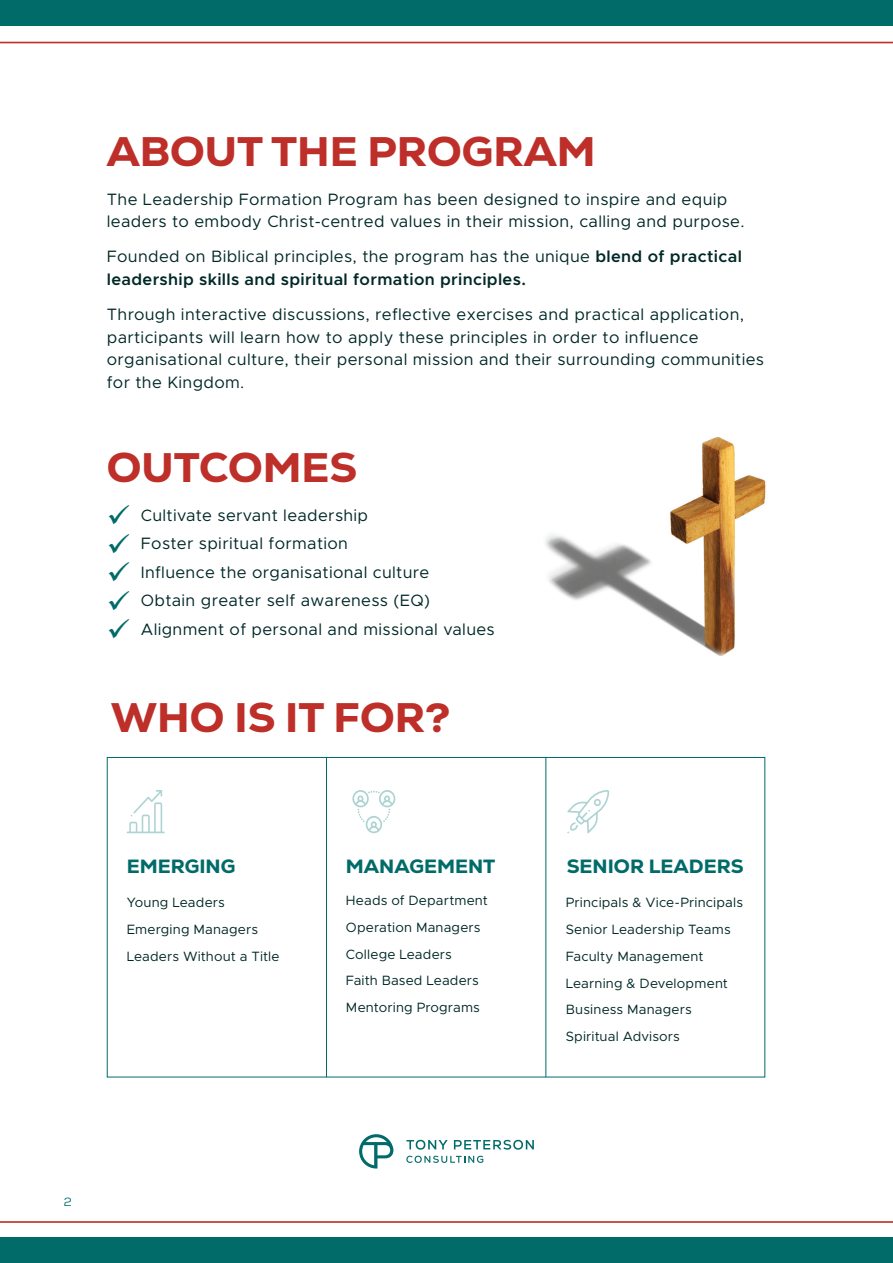
<style>
.page{position:relative;width:893px;height:1263px;background:#fff}
.page>*{position:absolute;margin:0;border:0;box-sizing:border-box;transform-origin:0 0}
.t1{font:800 42px "Nexa";color:#bd2f28}
.t2{font:800 19.5px "Nexa";color:#006b69}
.t3{font:16.5px/22.5px "Metropolis";letter-spacing:.02em;color:#002827}
.t4{font:600 16.5px/22.5px "Metropolis";letter-spacing:.02em;color:#002827}
.t5{font:13.5px/26.7px "Metropolis";letter-spacing:.01em;color:#002827}
.t6{font:12px "Nexa Trial Book";color:#006b69}
.s1{font-weight:400}
.s2{color:#006b69}
</style>
<div class="page">
<hr style="left:892px;top:22px;width:1px;height:280px;background:#5fa6a2">
<svg style="left:0;top:26px;width:893px;height:17px"></svg>
<hr style="left:0;top:1221px;width:893px;height:2px;background:#c8534e">
<div style="left:0;top:0;width:893px;height:26px;background:#006b69"></div>
<div style="left:0;top:1237px;width:893px;height:26px;background:#006b69"></div>
<img style="left:545px;top:436px;width:221px;height:220px">
<svg style="left:127px;top:790px;width:38px;height:43px"></svg>
<svg style="left:352px;top:790px;width:43px;height:43px"></svg>
<svg style="left:567px;top:790px;width:42px;height:43px"></svg>
<hr style="left:326px;top:757px;width:1px;height:320px;background:#006b69">
<hr style="left:545px;top:757px;width:1px;height:320px;background:#006b69">
<svg style="left:406px;top:1140px;width:42px;height:10px"></svg>
<svg style="left:454px;top:1140px;width:80px;height:10px"></svg>
<svg style="left:406px;top:1156px;width:77px;height:7px"></svg>
<svg style="left:359px;top:1134px;width:34px;height:34px"></svg>
<h1 class="t1" style="left:107px;top:124px;width:490px">ABOUT THE PROGRAM</h1>
<p class="t3" style="left:107px;top:188px;width:639px">The Leadership Formation Program has been designed to inspire and equip leaders to embody Christ-centred values in their mission, calling and purpose.</p>
<p class="t4" style="left:107px;top:245px;width:637px"><span class="s1">Founded on Biblical principles, the program has the unique</span> blend of practical leadership skills and spiritual formation principles.</p>
<p class="t3" style="left:107px;top:303px;width:659px">Through interactive discussions, reflective exercises and practical application, participants will learn how to apply these principles in order to influence organisational culture, their personal mission and their surrounding communities for the Kingdom.</p>
<h1 class="t1" style="left:107px;top:441px;width:252px">OUTCOMES</h1>
<p class="t3" style="left:107px;top:504px;width:263px"><span class="s2">✓</span> Cultivate servant leadership</p>
<p class="t3" style="left:107px;top:532px;width:243px"><span class="s2">✓</span> Foster spiritual formation</p>
<p class="t3" style="left:107px;top:561px;width:324px"><span class="s2">✓</span> Influence the organisational culture</p>
<p class="t3" style="left:107px;top:589px;width:325px"><span class="s2">✓</span> Obtain greater self awareness (EQ)</p>
<p class="t3" style="left:107px;top:618px;width:389px"><span class="s2">✓</span> Alignment of personal and missional values</p>
<h1 class="t1" style="left:111px;top:690px;width:341px">WHO IS IT FOR?</h1>
<p class="t2" style="left:127px;top:853px;width:110px">EMERGING</p>
<p class="t5" style="left:127px;top:889px;width:154px">Young Leaders<br>Emerging Managers<br>Leaders Without a Title</p>
<p class="t2" style="left:346px;top:853px;width:151px">MANAGEMENT</p>
<p class="t5" style="left:346px;top:887px;width:143px">Heads of Department<br>Operation Managers<br>College Leaders<br>Faith Based Leaders<br>Mentoring Programs</p>
<p class="t2" style="left:567px;top:853px;width:178px">SENIOR LEADERS</p>
<p class="t5" style="left:566px;top:889px;width:179px">Principals &amp; Vice-Principals<br>Senior Leadership Teams<br>Faculty Management<br>Learning &amp; Development<br>Business Managers<br>Spiritual Advisors</p>
<p class="t6" style="left:64px;top:1195px;width:10px">2</p>
</div>
